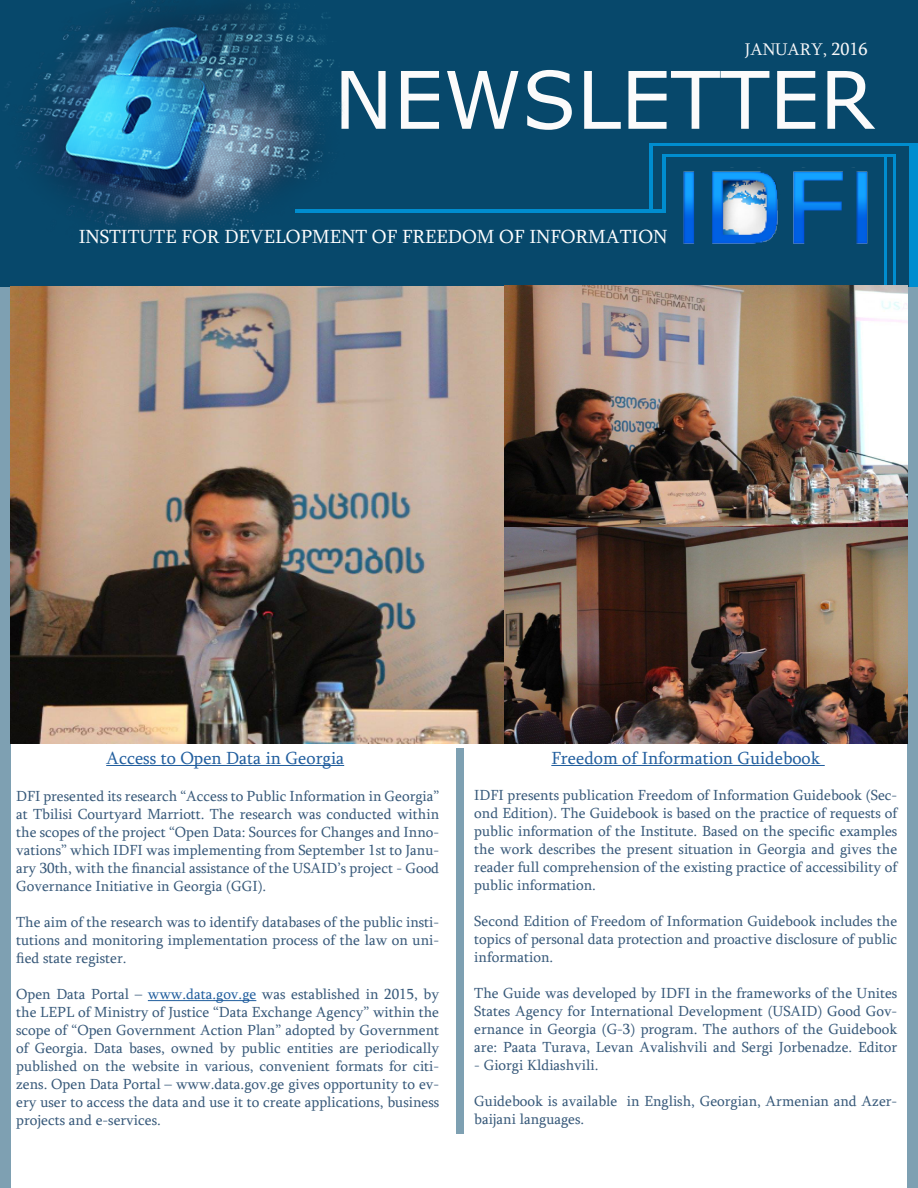
<style>
.page{position:relative;width:918px;height:1188px;background:#fff}
.page>*{position:absolute;margin:0;border:0;box-sizing:border-box;transform-origin:0 0}
.t1{font:82.5px "Minion Pro";color:#fff}
.t2{font:79.5px "MS Reference Sans Serif";color:#fbfbfb}
.t3{font:19.5px "Sylfaen";color:#fff}
.t4{font:18px "Sylfaen";color:#215e9e}
.t5{font:17.25px "Sylfaen";color:#f8f8f9}
.t6{font:15px/18px "Sylfaen";color:#365879;text-align:justify}
.s1{font-size:18px}
.s2{color:#215e9e}
</style>
<div class="page">
<div style="left:0;top:0;width:918px;height:287px;background:#07486b"></div>
<div style="left:0;top:286px;width:10px;height:902px;background:#7ea0b2"></div>
<div style="left:907px;top:287px;width:11px;height:901px;background:#7ea0b2"></div>
<img style="left:683px;top:167px;width:185px;height:77px">
<hr style="left:295px;top:209px;width:326px;height:4px;background:#008dcf">
<div style="left:909px;top:143px;width:9px;height:144px;background:#008dcf"></div>
<hr style="left:893px;top:157px;width:3px;height:129px;background:#008dcf">
<hr style="left:650px;top:143px;width:3px;height:67px;background:#008dcf">
<hr style="left:662px;top:154px;width:234px;height:3px;background:#008dcf">
<hr style="left:884px;top:156px;width:3px;height:130px;background:#008dcf">
<hr style="left:662px;top:157px;width:4px;height:56px;background:#008dcf">
<hr style="left:616px;top:209px;width:50px;height:4px;background:#008dcf">
<hr style="left:650px;top:143px;width:259px;height:2px;background:#008dcf">
<div style="left:456px;top:749px;width:8px;height:385px;background:#7ea0b2"></div>
<img style="left:0;top:0;width:342px;height:287px">
<img style="left:10px;top:286px;width:897px;height:457px">
<hr style="left:106px;top:765px;width:238px;height:1px;background:#215e9e">
<hr style="left:148px;top:1000px;width:108px;height:1px;background:#215e9e">
<hr style="left:551px;top:765px;width:274px;height:1px;background:#215e9e">
<p class="t5" style="left:745px;top:37px;width:124px">JANUARY, <span class="s1">2016</span></p>
<h2 class="t2" style="left:334px;top:49px;width:543px">NEWSLETTER</h2>
<h1 class="t1" style="left:201px;top:32px;width:517px">NEWSLETTER</h1>
<h3 class="t3" style="left:79px;top:223px;width:590px">INSTITUTE FOR DEVELOPMENT OF FREEDOM OF INFORMATION</h3>
<p class="t4" style="left:106px;top:746px;width:240px">Access to Open Data in Georgia</p>
<p class="t6" style="left:16px;top:787px;width:425px">DFI presented its research “Access to Public Information in Georgia” at Tbilisi Courtyard Marriott. The research was conducted within the scopes of the project “Open Data: Sources for Changes and Inno&shy;vations” which IDFI was implementing from September 1st to Janu&shy;ary 30th, with the financial assistance of the USAID’s project - Good Governance Initiative in Georgia (GGI).</p>
<p class="t6" style="left:16px;top:913px;width:425px">The aim of the research was to identify databases of the public insti&shy;tutions and monitoring implementation process of the law on uni&shy;fied state register.</p>
<p class="t6" style="left:16px;top:985px;width:425px">Open Data Portal – <span class="s2">www.data.gov.ge</span> was established in 2015, by the LEPL of Ministry of Justice “Data Exchange Agency” within the scope of “Open Government Action Plan” adopted by Government of Georgia. Data bases, owned by public entities are periodically published on the website in various, convenient formats for citi&shy;zens. Open Data Portal – www.data.gov.ge gives opportunity to ev&shy;ery user to access the data and use it to create applications, business projects and e-services.</p>
<p class="t4" style="left:551px;top:746px;width:270px">Freedom of Information Guidebook</p>
<p class="t6" style="left:474px;top:786px;width:425px">IDFI presents publication Freedom of Information Guidebook (Sec&shy;ond Edition). The Guidebook is based on the practice of requests of public information of the Institute. Based on the specific examples the work describes the present situation in Georgia and gives the reader full comprehension of the existing practice of accessibility of public information.</p>
<p class="t6" style="left:474px;top:912px;width:425px">Second Edition of Freedom of Information Guidebook includes the topics of personal data protection and proactive disclosure of public information.</p>
<p class="t6" style="left:474px;top:984px;width:425px">The Guide was developed by IDFI in the frameworks of the Unites States Agency for International Development (USAID) Good Gov&shy;ernance in Georgia (G-3) program. The authors of the Guidebook are: Paata Turava, Levan Avalishvili and Sergi Jorbenadze. Editor</p>
<p class="t6" style="left:474px;top:1056px;width:126px">- Giorgi Kldiashvili.</p>
<p class="t6" style="left:474px;top:1092px;width:425px">Guidebook is available in English, Georgian, Armenian and Azer&shy;baijani languages.</p>
</div>
